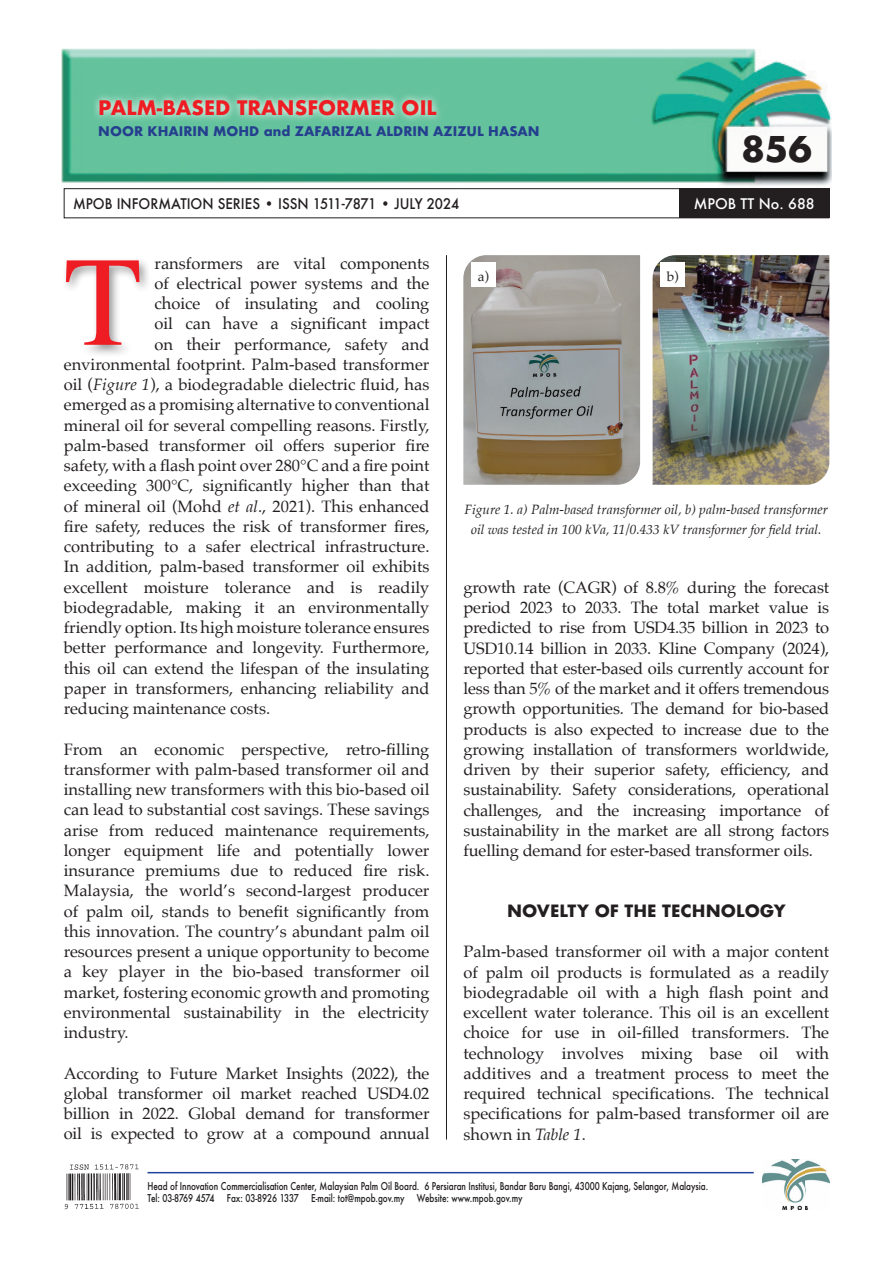
<style>
.page{position:relative;width:893px;height:1263px;background:#fff}
.page>*{position:absolute;margin:0;border:0;box-sizing:border-box;transform-origin:0 0}
.t1{font:127.5px "Times";color:#ee1d23}
.t2{font:700 34.5px "Futura";color:#231f20}
.t3{font:700 19.5px "Futura";color:#ee1d23}
.t4{font:16.5px/20.2px "Palatino";color:#231f20;text-align:justify}
.t5{font:700 16.5px "Futura";color:#231f20}
.t6{font:500 14.25px "Futura";color:#231f20;scale:.93 1}
.t7{font:500 14.25px "Futura";color:#fff}
.t8{font:italic 13.5px/20.2px "Palatino";color:#231f20;text-align:center}
.t9{font:13.5px "Palatino";color:#231f20}
.t10{font:700 12.9px "Futura";color:#253f8e}
.t11{font:500 10.5px/12.6px "Futura";letter-spacing:-.005em;color:#231f20;scale:.78 1}
.s1{font-style:italic}
</style>
<div class="page">
<hr style="left:147px;top:1172px;width:607px;height:1px;background:#1f439b">
<img style="left:61px;top:48px;width:771px;height:139px">
<div style="left:64px;top:188px;width:765px;height:30px;border:1px solid #231f20"></div>
<div style="left:679px;top:188px;width:150px;height:30px;background:#231f20"></div>
<svg style="left:92px;top:92px;width:352px;height:31px;background:#8bd1b5"></svg>
<img style="left:64px;top:1164px;width:75px;height:46px">
<img style="left:762px;top:1160px;width:67px;height:50px">
<div style="left:63px;top:257px;width:89px;height:100px;background:#231f20;opacity:.45"></div>
<hr style="left:446px;top:255px;width:1px;height:884px;background:#231f20">
<img style="left:463px;top:255px;width:177px;height:230px">
<img style="left:653px;top:255px;width:176px;height:230px">
<div style="left:471px;top:263px;width:25px;height:24px;background:#fff"></div>
<div style="left:660px;top:263px;width:25px;height:24px;background:#fff"></div>
<p class="t3" style="left:98px;top:93px;width:340px">PALM-BASED TRANSFORMER OIL</p>
<p class="t10" style="left:98px;top:122px;width:443px">NOOR KHAIRIN MOHD and ZAFARIZAL ALDRIN AZIZUL HASAN</p>
<h2 class="t2" style="left:741px;top:124px;width:72px">856</h2>
<p class="t6" style="left:73px;top:194px;width:417px">MPOB INFORMATION SERIES • ISSN 1511-7871 • JULY 2024</p>
<p class="t7" style="left:694px;top:194px;width:122px">MPOB TT No. 688</p>
<p class="t4" style="left:154px;top:253px;width:276px">ransformers are vital components</p>
<p class="t4" style="left:154px;top:273px;width:276px">of electrical power systems and the</p>
<p class="t4" style="left:154px;top:293px;width:276px">choice of insulating and cooling</p>
<p class="t4" style="left:154px;top:314px;width:276px">oil can have a significant impact</p>
<p class="t4" style="left:154px;top:334px;width:276px">on their performance, safety and</p>
<p class="t4" style="left:64px;top:354px;width:367px">environmental footprint. Palm-based transformer</p>
<p class="t4" style="left:64px;top:374px;width:367px">oil (<span class="s1">Figure 1</span>), a biodegradable dielectric fluid, has</p>
<p class="t4" style="left:64px;top:394px;width:367px">emerged as a promising alternative to conventional</p>
<p class="t4" style="left:64px;top:415px;width:367px">mineral oil for several compelling reasons. Firstly,</p>
<p class="t4" style="left:64px;top:435px;width:367px">palm-based transformer oil offers superior fire</p>
<p class="t4" style="left:64px;top:455px;width:367px">safety, with a flash point over 280°C and a fire point</p>
<p class="t4" style="left:64px;top:475px;width:367px">exceeding 300°C, significantly higher than that</p>
<p class="t4" style="left:64px;top:496px;width:367px">of mineral oil (Mohd <span class="s1">et al</span>., 2021). This enhanced</p>
<p class="t4" style="left:64px;top:516px;width:367px">fire safety, reduces the risk of transformer fires,</p>
<p class="t4" style="left:64px;top:536px;width:367px">contributing to a safer electrical infrastructure.</p>
<p class="t4" style="left:64px;top:556px;width:367px">In addition, palm-based transformer oil exhibits</p>
<p class="t4" style="left:64px;top:577px;width:367px">excellent moisture tolerance and is readily</p>
<p class="t4" style="left:64px;top:597px;width:367px">biodegradable, making it an environmentally</p>
<p class="t4" style="left:64px;top:617px;width:367px">friendly option. Its high moisture tolerance ensures</p>
<p class="t4" style="left:64px;top:637px;width:367px">better performance and longevity. Furthermore,</p>
<p class="t4" style="left:64px;top:658px;width:367px">this oil can extend the lifespan of the insulating</p>
<p class="t4" style="left:64px;top:678px;width:367px">paper in transformers, enhancing reliability and</p>
<p class="t4" style="left:64px;top:698px;width:208px">reducing maintenance costs.</p>
<p class="t4" style="left:64px;top:739px;width:367px">From an economic perspective, retro-filling transformer with palm-based transformer oil and installing new transformers with this bio-based oil can lead to substantial cost savings. These savings arise from reduced maintenance requirements, longer equipment life and potentially lower insurance premiums due to reduced fire risk.<br>Malaysia, the world’s second-largest producer of palm oil, stands to benefit significantly from this innovation. The country’s abundant palm oil resources present a unique opportunity to become a key player in the bio-based transformer oil market, fostering economic growth and promoting environmental sustainability in the electricity industry.</p>
<p class="t4" style="left:64px;top:1063px;width:367px">According to Future Market Insights (2022), the global transformer oil market reached USD4.02 billion in 2022. Global demand for transformer oil is expected to grow at a compound annual</p>
<h1 class="t1" style="left:64px;top:183px;width:79px">T</h1>
<p class="t9" style="left:478px;top:265px;width:13px">a)</p>
<p class="t9" style="left:667px;top:265px;width:13px">b)</p>
<p class="t8" style="left:465px;top:499px;width:365px">Figure 1. a) Palm-based transformer oil, b) palm-based transformer oil was tested in 100 kVa, 11/0.433 kV transformer for field trial.</p>
<p class="t4" style="left:463px;top:577px;width:367px">growth rate (CAGR) of 8.8% during the forecast period 2023 to 2033. The total market value is predicted to rise from USD4.35 billion in 2023 to USD10.14 billion in 2033. Kline Company (2024), reported that ester-based oils currently account for less than 5% of the market and it offers tremendous growth opportunities. The demand for bio-based products is also expected to increase due to the growing installation of transformers worldwide, driven by their superior safety, efficiency, and sustainability. Safety considerations, operational challenges, and the increasing importance of sustainability in the market are all strong factors fuelling demand for ester-based transformer oils.</p>
<p class="t5" style="left:507px;top:899px;width:280px">NOVELTY OF THE TECHNOLOGY</p>
<p class="t4" style="left:463px;top:941px;width:367px">Palm-based transformer oil with a major content of palm oil products is formulated as a readily biodegradable oil with a high flash point and excellent water tolerance. This oil is an excellent choice for use in oil-filled transformers. The technology involves mixing base oil with additives and a treatment process to meet the required technical specifications. The technical specifications for palm-based transformer oil are shown in <span class="s1">Table 1</span>.</p>
<p class="t11" style="left:147px;top:1179px;width:720px">Head of Innovation Commercialisation Center, Malaysian Palm Oil Board. 6 Persiaran Institusi, Bandar Baru Bangi, 43000 Kajang, Selangor, Malaysia.<br>Tel: 03-8769 4574 Fax: 03-8926 1337 E-mail: tot@mpob.gov.my Website: www.mpob.gov.my</p>
</div>
